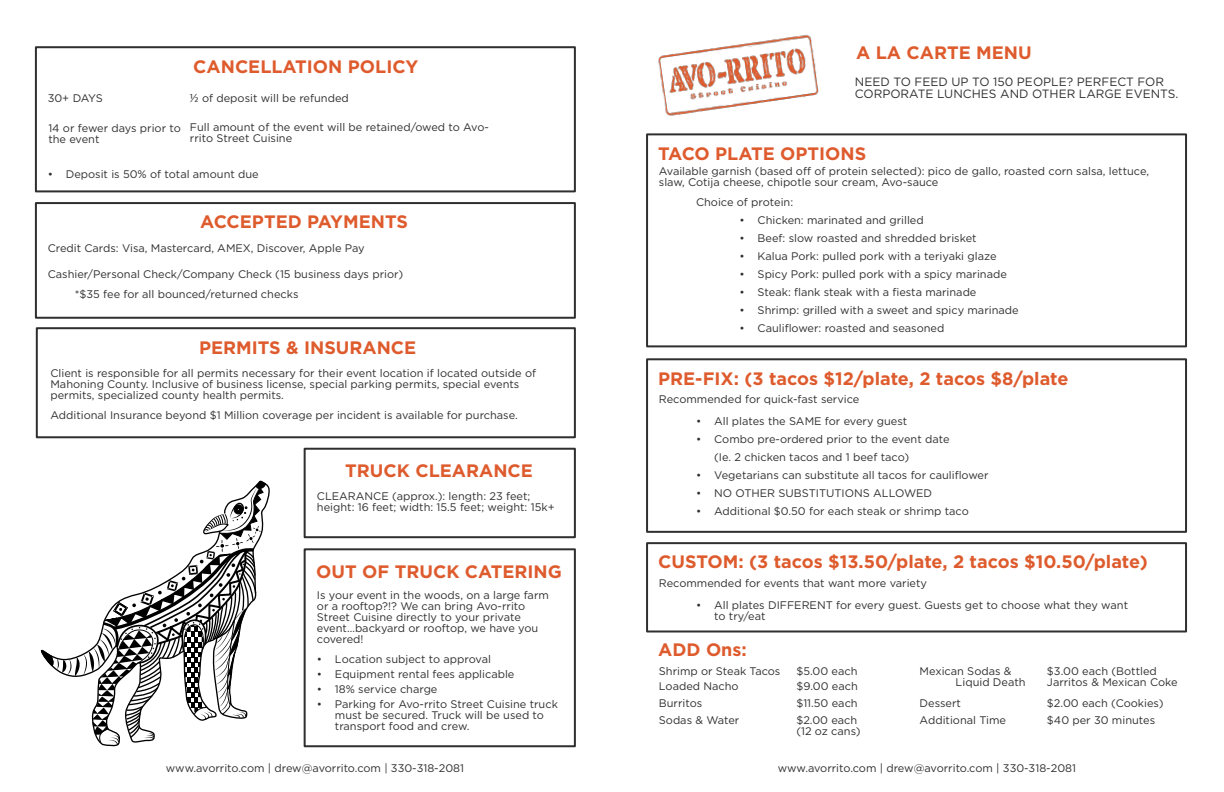
<style>
.page{position:relative;width:1224px;height:792px;background:#fff}
.page>*{position:absolute;margin:0;border:0;box-sizing:border-box;transform-origin:0 0}
.t1{font:700 18px "Gotham";color:#de5b2d}
.t2{font:12px/12px "Gotham";color:#2f2f2f}
.t3{font:11px/11px "Gotham";color:#2f2f2f}
.s1{font-family:"Lucida Grande"}
</style>
<div class="page">
<div style="left:35px;top:46px;width:541px;height:146px;border:2px solid #2f2f2f"></div>
<div style="left:35px;top:202px;width:541px;height:117px;border:2px solid #2f2f2f"></div>
<div style="left:36px;top:327px;width:540px;height:111px;border:2px solid #2f2f2f"></div>
<div style="left:304px;top:448px;width:272px;height:90px;border:2px solid #2f2f2f"></div>
<div style="left:304px;top:548px;width:272px;height:199px;border:2px solid #2f2f2f"></div>
<svg style="left:41px;top:480px;width:226px;height:265px"></svg>
<img style="left:658px;top:34px;width:161px;height:82px">
<div style="left:646px;top:133px;width:541px;height:214px;border:2px solid #2f2f2f"></div>
<div style="left:646px;top:358px;width:541px;height:175px;border:2px solid #2f2f2f"></div>
<div style="left:646px;top:542px;width:541px;height:91px;border:2px solid #2f2f2f"></div>
<h1 class="t1" style="left:193px;top:59px;width:227px">CANCELLATION POLICY</h1>
<p class="t3" style="left:48px;top:93px;width:57px">30+ DAYS</p>
<p class="t3" style="left:190px;top:94px;width:160px"><span class="s1">½</span> of deposit will be refunded</p>
<p class="t3" style="left:190px;top:123px;width:301px">Full amount of the event will be retained/owed to Avo&shy;rrito Street Cuisine</p>
<p class="t3" style="left:48px;top:123px;width:134px">14 or fewer days prior to the event</p>
<p class="t3" style="left:48px;top:169px;width:213px">• Deposit is 50% of total amount due</p>
<h1 class="t1" style="left:200px;top:215px;width:209px">ACCEPTED PAYMENTS</h1>
<p class="t3" style="left:48px;top:244px;width:319px">Credit Cards: Visa, Mastercard, AMEX, Discover, Apple Pay</p>
<p class="t3" style="left:75px;top:264px;width:330px;line-height:20.4px;text-indent:-27px">Cashier/Personal Check/Company Check (15 business days prior) *$35 fee for all bounced/returned checks</p>
<h1 class="t1" style="left:199px;top:341px;width:219px">PERMITS &amp; INSURANCE</h1>
<p class="t3" style="left:50px;top:368px;width:487px">Client is responsible for all permits necessary for their event location if located outside of<br>Mahoning County. Inclusive of business license, special parking permits, special events permits, specialized county health permits.</p>
<p class="t3" style="left:50px;top:410px;width:469px">Additional Insurance beyond $1 Million coverage per incident is available for purchase.</p>
<h1 class="t1" style="left:345px;top:464px;width:189px">TRUCK CLEARANCE</h1>
<p class="t3" style="left:317px;top:492px;width:239px">CLEARANCE (approx.): length: 23 feet; height: 16 feet; width: 15.5 feet; weight: 15k+</p>
<h1 class="t1" style="left:316px;top:565px;width:247px">OUT OF TRUCK CATERING</h1>
<p class="t3" style="left:317px;top:591px;width:233px">Is your event in the woods, on a large farm or a rooftop?!? We can bring Avo-rrito Street Cuisine directly to your private event…backyard or rooftop, we have you covered!</p>
<p class="t3" style="left:317px;top:655px;width:176px">• Location subject to approval</p>
<p class="t3" style="left:317px;top:670px;width:199px">• Equipment rental fees applicable</p>
<p class="t3" style="left:317px;top:685px;width:122px">• 18% service charge</p>
<p class="t3" style="left:335px;top:700px;width:224px;text-indent:-18px">• Parking for Avo-rrito Street Cuisine truck must be secured. Truck will be used to transport food and crew.</p>
<h1 class="t1" style="left:856px;top:46px;width:177px">A LA CARTE MENU</h1>
<p class="t2" style="left:855px;top:77px;width:325px">NEED TO FEED UP TO 150 PEOPLE? PERFECT FOR<br>CORPORATE LUNCHES AND OTHER LARGE EVENTS.</p>
<h1 class="t1" style="left:658px;top:147px;width:210px">TACO PLATE OPTIONS</h1>
<p class="t3" style="left:659px;top:166px;width:492px">Available garnish (based off of protein selected): pico de gallo, roasted corn salsa, lettuce, slaw, Cotija cheese, chipotle sour cream, Avo-sauce</p>
<p class="t3" style="left:696px;top:197px;width:99px">Choice of protein:</p>
<p class="t3" style="left:740px;top:215px;width:186px">• Chicken: marinated and grilled</p>
<p class="t3" style="left:740px;top:233px;width:239px">• Beef: slow roasted and shredded brisket</p>
<p class="t3" style="left:740px;top:251px;width:258px">• Kalua Pork: pulled pork with a teriyaki glaze</p>
<p class="t3" style="left:740px;top:269px;width:269px">• Spicy Pork: pulled pork with a spicy marinade</p>
<p class="t3" style="left:740px;top:287px;width:238px">• Steak: flank steak with a fiesta marinade</p>
<p class="t3" style="left:740px;top:305px;width:281px">• Shrimp: grilled with a sweet and spicy marinade</p>
<p class="t3" style="left:740px;top:323px;width:206px">• Cauliflower: roasted and seasoned</p>
<h1 class="t1" style="left:658px;top:371px;width:412px">PRE-FIX: (3 tacos $12/plate, 2 tacos $8/plate</h1>
<p class="t3" style="left:659px;top:394px;width:202px">Recommended for quick-fast service</p>
<p class="t3" style="left:696px;top:417px;width:212px">• All plates the SAME for every guest</p>
<p class="t3" style="left:714px;top:431px;width:237px;line-height:18px;text-indent:-18px">• Combo pre-ordered prior to the event date (Ie. 2 chicken tacos and 1 beef taco)</p>
<p class="t3" style="left:696px;top:471px;width:294px">• Vegetarians can substitute all tacos for cauliflower</p>
<p class="t3" style="left:696px;top:489px;width:237px">• NO OTHER SUBSTITUTIONS ALLOWED</p>
<p class="t3" style="left:696px;top:507px;width:274px">• Additional $0.50 for each steak or shrimp taco</p>
<h1 class="t1" style="left:658px;top:555px;width:491px">CUSTOM: (3 tacos $13.50/plate, 2 tacos $10.50/plate)</h1>
<p class="t3" style="left:659px;top:578px;width:270px">Recommended for events that want more variety</p>
<p class="t3" style="left:714px;top:601px;width:415px;text-indent:-18px">• All plates DIFFERENT for every guest. Guests get to choose what they want to try/eat</p>
<h1 class="t1" style="left:658px;top:643px;width:90px">ADD Ons:</h1>
<p class="t3" style="left:659px;top:666px;width:123px">Shrimp or Steak Tacos</p>
<p class="t3" style="left:796px;top:666px;width:63px">$5.00 each</p>
<p class="t3" style="left:659px;top:682px;width:81px">Loaded Nacho</p>
<p class="t3" style="left:796px;top:682px;width:63px">$9.00 each</p>
<p class="t3" style="left:659px;top:699px;width:45px">Burritos</p>
<p class="t3" style="left:796px;top:699px;width:63px">$11.50 each</p>
<p class="t3" style="left:659px;top:716px;width:82px">Sodas &amp; Water</p>
<p class="t3" style="left:796px;top:716px;width:66px">$2.00 each (12 oz cans)</p>
<p class="t3" style="left:956px;top:666px;width:71px;text-indent:-36px">Mexican Sodas &amp;<br>Liquid Death</p>
<p class="t3" style="left:1047px;top:666px;width:132px">$3.00 each (Bottled<br>Jarritos &amp; Mexican Coke</p>
<p class="t3" style="left:920px;top:698px;width:43px">Dessert</p>
<p class="t3" style="left:1047px;top:698px;width:118px">$2.00 each (Cookies)</p>
<p class="t3" style="left:920px;top:715px;width:88px">Additional Time</p>
<p class="t3" style="left:1047px;top:715px;width:110px">$40 per 30 minutes</p>
<p class="t3" style="left:166px;top:763px;width:300px">www.avorrito.com | drew@avorrito.com | 330-318-2081</p>
<p class="t3" style="left:778px;top:763px;width:300px">www.avorrito.com | drew@avorrito.com | 330-318-2081</p>
</div>
